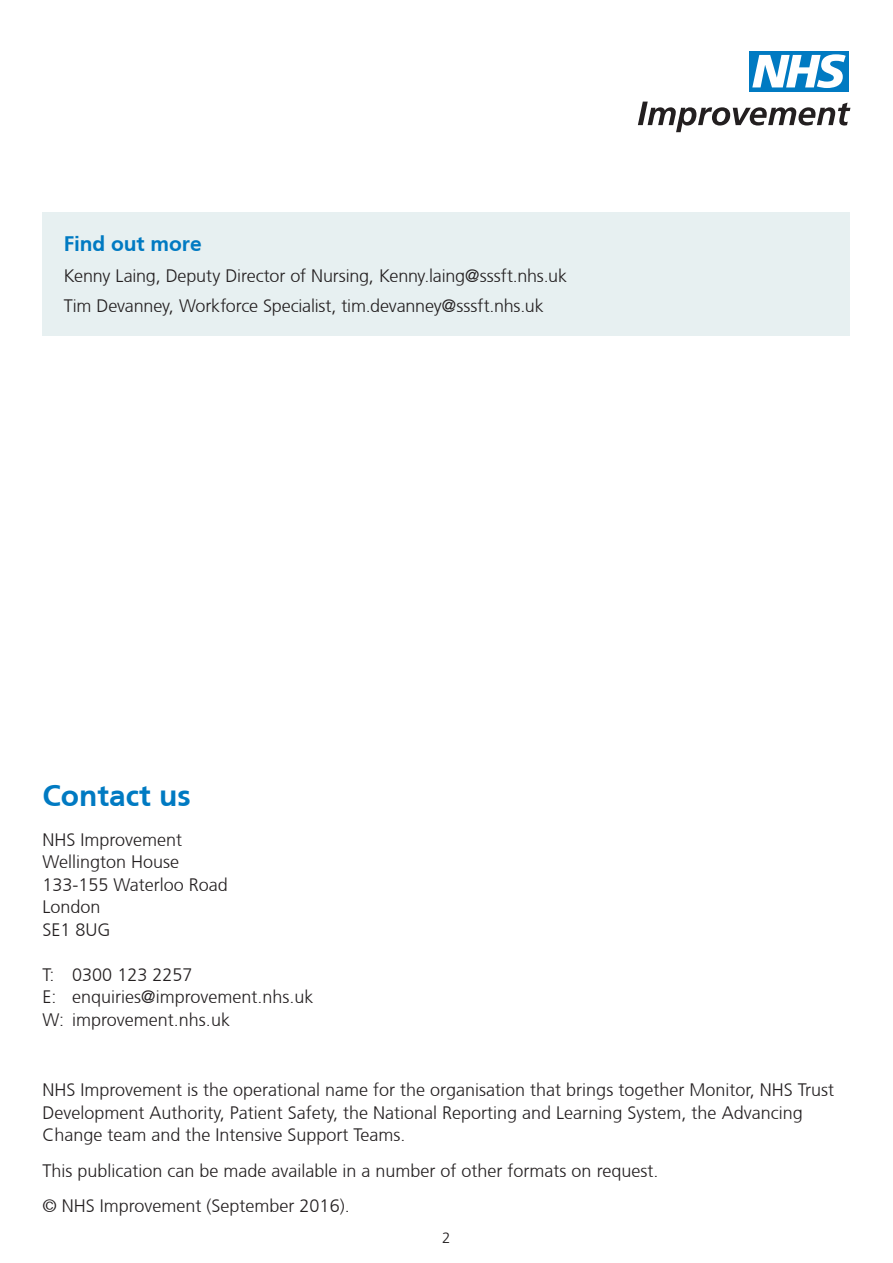
<style>
.page{position:relative;width:893px;height:1263px;background:#fff}
.page>*{position:absolute;margin:0;border:0;box-sizing:border-box;transform-origin:0 0}
.t1{font:700 30px "Frutiger CE";color:#007ac2}
.t2{font:700 21px "Frutiger CE";letter-spacing:-.005em;color:#007ac2}
.t3{font:300 18px/22.5px "Frutiger CE";color:#231f20}
.t4{font:300 15px "Frutiger CE";color:#231f20}
</style>
<div class="page">
<svg style="left:638px;top:102px;width:212px;height:30px"></svg>
<div style="left:749px;top:51px;width:100px;height:40px;background:#007ac2"></div>
<svg style="left:752px;top:54px;width:94px;height:34px"></svg>
<div style="left:43px;top:213px;width:807px;height:123px;background:#e7f0f1"></div>
<p class="t2" style="left:64px;top:231px;width:139px">Find out more</p>
<p class="t3" style="left:64px;top:260px;width:505px;line-height:30px">Kenny Laing, Deputy Director of Nursing, Kenny.laing@sssft.nhs.uk<br>Tim Devanney, Workforce Specialist, tim.devanney@sssft.nhs.uk</p>
<h1 class="t1" style="left:43px;top:777px;width:150px">Contact us</h1>
<p class="t3" style="left:43px;top:828px;width:187px">NHS Improvement<br>Wellington House<br>133-155 Waterloo Road<br>London<br>SE1 8UG</p>
<p class="t3" style="left:43px;top:963px;width:272px">T: 0300 123 2257<br>E: enquiries@improvement.nhs.uk<br>W: improvement.nhs.uk</p>
<p class="t3" style="left:43px;top:1079px;width:793px">NHS Improvement is the operational name for the organisation that brings together Monitor, NHS Trust<br>Development Authority, Patient Safety, the National Reporting and Learning System, the Advancing<br>Change team and the Intensive Support Teams.</p>
<p class="t3" style="left:43px;top:1153px;width:617px;line-height:35.2px">This publication can be made available in a number of other formats on request. © NHS Improvement (September 2016).</p>
<p class="t4" style="left:442px;top:1229px;width:10px">2</p>
</div>
